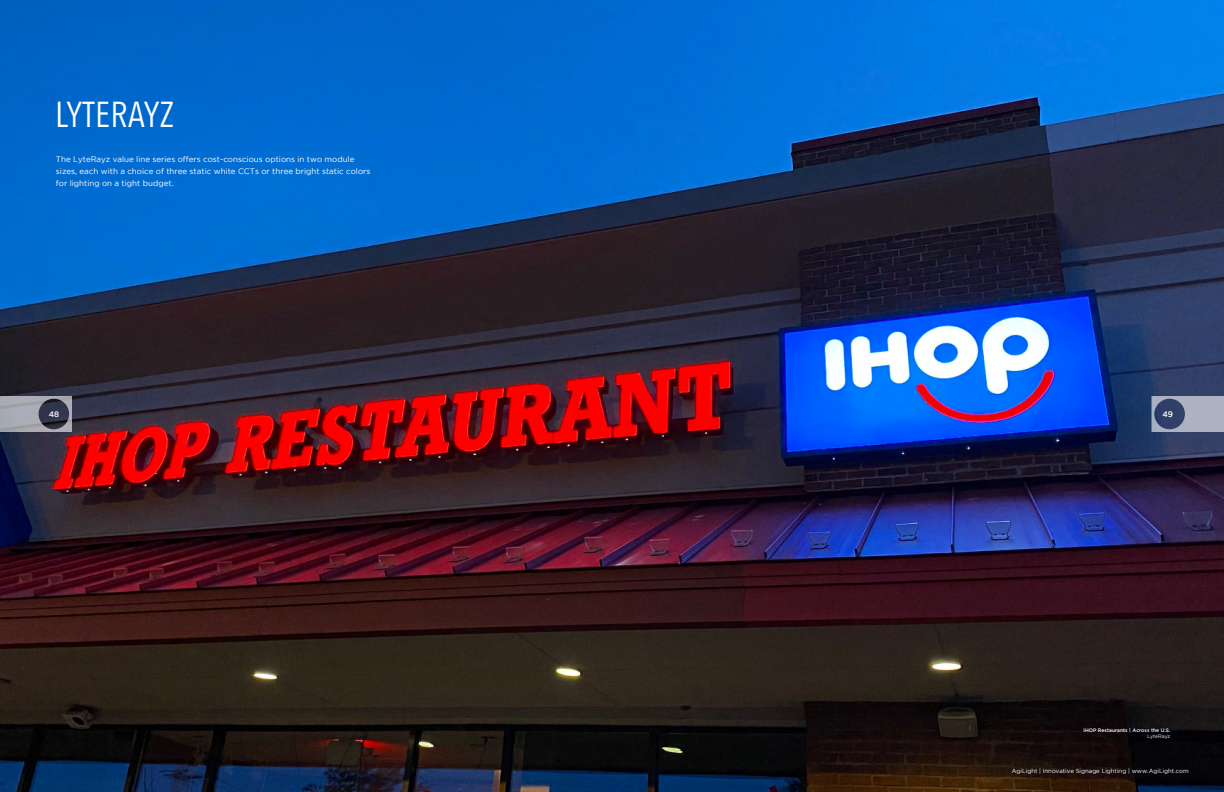
<style>
.page{position:relative;width:1224px;height:792px;background:#fff}
.page>*{position:absolute;margin:0;border:0;box-sizing:border-box;transform-origin:0 0}
.t1{font:36px "Avenir Next Condensed";letter-spacing:.01em;color:#fff}
.t2{font:8px/12px "Gotham";color:#fff}
.t3{font:500 8px "Gotham";color:#fff}
.t4{font:6px "Gotham";color:#fff}
.t5{font:500 5px "Gotham";color:#fff}
.t6{font:5px "Gotham";color:#fff}
</style>
<div class="page">
<img style="left:0;top:0;width:1224px;height:792px">
<svg style="left:1152px;top:396px;width:72px;height:36px;background:#8891a8"></svg>
<svg style="left:0;top:396px;width:72px;height:36px;background:#858692"></svg>
<h1 class="t1" style="left:55px;top:83px;width:121px">LYTERAYZ</h1>
<p class="t2" style="left:56px;top:153px;width:316px">The LyteRayz value line series offers cost-conscious options in two module sizes, each with a choice of three static white CCTs or three bright static colors for lighting on a tight budget.</p>
<p class="t3" style="left:49px;top:410px;width:12px">48</p>
<p class="t3" style="left:1163px;top:409px;width:12px">49</p>
<p class="t5" style="left:1083px;top:728px;width:88px">IHOP Restaurants | Across the U.S.</p>
<p class="t6" style="left:1147px;top:734px;width:25px">LyteRayz</p>
<p class="t4" style="left:1012px;top:768px;width:179px">AgiLight | Innovative Signage Lighting | www.AgiLight.com</p>
</div>
